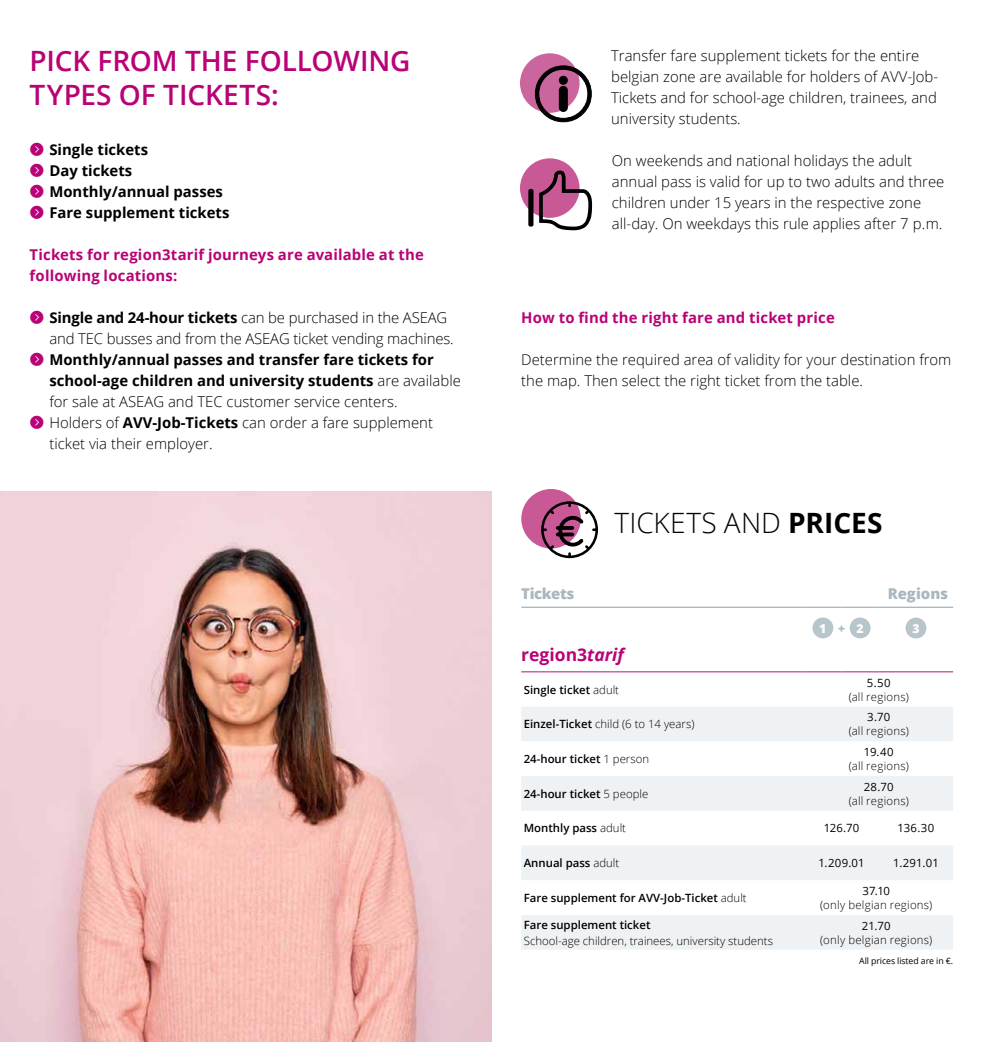
<style>
.page{position:relative;width:983px;height:1042px;background:#fff}
.page>*{position:absolute;margin:0;border:0;box-sizing:border-box;transform-origin:0 0}
.t1{font:600 28px/33.6px "Open Sans";letter-spacing:-.005em;color:#b90276}
.t2{font:300 28px "Open Sans";letter-spacing:.01em;color:#000}
.t3{font:700 17.5px "Open Sans";color:#b90276}
.t4{font:300 14.88px/21px "Open Sans";color:#000}
.t5{font:700 14.88px/21px "Open Sans";letter-spacing:.01em;color:#b90276}
.t6{font:700 14.88px/21px "Open Sans";color:#000}
.t7{font:800 14.88px "Open Sans";letter-spacing:-.015em;color:#a9b7bf}
.t8{font:800 12.25px "Open Sans";color:#fff}
.t9{font:800 12.25px "Open Sans";color:#a9b7bf}
.t10{font:600 11.38px "Open Sans";color:#000}
.t11{font:300 11.38px "Open Sans";letter-spacing:.02em;color:#000}
.t12{font:300 11.38px "Open Sans";color:#000}
.t13{font:11.38px "Open Sans";letter-spacing:.015em;color:#000}
.t14{font:8.75px "Open Sans";letter-spacing:-.01em;color:#000}
.s1{font-weight:700}
.s2{font-style:italic}
.s3{font-weight:300}
.s4{font-weight:600}
</style>
<div class="page">
<img style="left:0;top:491px;width:491px;height:551px">
<div style="left:520px;top:53px;width:59px;height:60px;background:#cb659e;border-radius:50%"></div>
<svg style="left:534px;top:65px;width:58px;height:58px"></svg>
<div style="left:520px;top:158px;width:59px;height:60px;background:#c85996;border-radius:50%"></div>
<svg style="left:539px;top:171px;width:53px;height:59px"></svg>
<svg style="left:528px;top:189px;width:5px;height:38px"></svg>
<svg style="left:521px;top:672px;width:431px;height:1px"></svg>
<svg style="left:521px;top:707px;width:431px;height:242px;fill:#eff2f4"></svg>
<hr style="left:521px;top:607px;width:283px;height:1px;background:#a9b7bf">
<hr style="left:804px;top:607px;width:37px;height:1px;background:#a9b7bf">
<hr style="left:841px;top:607px;width:37px;height:1px;background:#a9b7bf">
<hr style="left:878px;top:607px;width:74px;height:1px;background:#a9b7bf">
<hr style="left:804px;top:671px;width:37px;height:1px;background:#c54c8f">
<hr style="left:841px;top:671px;width:37px;height:1px;background:#c54c8f">
<hr style="left:878px;top:671px;width:74px;height:1px;background:#c54c8f">
<hr style="left:521px;top:671px;width:283px;height:1px;background:#c54c8f">
<div style="left:812px;top:617px;width:21px;height:21px;background:#b9c5cd;border-radius:50%"></div>
<div style="left:849px;top:617px;width:21px;height:21px;background:#b9c5cd;border-radius:50%"></div>
<div style="left:905px;top:617px;width:21px;height:21px;background:#b9c5cd;border-radius:50%"></div>
<div style="left:521px;top:489px;width:59px;height:59px;background:#c85996;border-radius:50%"></div>
<svg style="left:541px;top:501px;width:57px;height:57px"></svg>
<h1 class="t1" style="left:30px;top:44px;width:382px">PICK FROM THE FOLLOWING<br>TYPES OF TICKETS:</h1>
<p class="t6" style="left:49px;top:139px;width:181px">Single tickets<br>Day tickets<br>Monthly/annual passes<br>Fare supplement tickets</p>
<p class="t5" style="left:30px;top:244px;width:395px">Tickets for region3tarif journeys are available at the following locations:</p>
<p class="t4" style="left:49px;top:307px;width:406px"><span class="s1">Single and 24-hour tickets</span> can be purchased in the ASEAG and TEC busses and from the ASEAG ticket vending machines.</p>
<p class="t4" style="left:49px;top:349px;width:413px"><span class="s1">Monthly/annual passes and transfer fare tickets for school-age children and university students</span> are available for sale at ASEAG and TEC customer service centers.<br>Holders of <span class="s1">AVV-Job-Tickets</span> can order a fare supplement ticket via their employer.</p>
<p class="t4" style="left:611px;top:44px;width:328px">Transfer fare supplement tickets for the entire belgian zone are available for holders of AVV-Job-Tickets and for school-age children, trainees, and university students.</p>
<p class="t4" style="left:611px;top:149px;width:334px">On weekends and national holidays the adult annual pass is valid for up to two adults and three children under 15 years in the respective zone all-day. On weekdays this rule applies after 7 p.m.</p>
<p class="t5" style="left:521px;top:307px;width:315px">How to find the right fare and ticket price</p>
<p class="t4" style="left:521px;top:349px;width:431px">Determine the required area of validity for your destination from the map. Then select the right ticket from the table.</p>
<h1 class="t2" style="left:614px;top:504px;width:269px">TICKETS AND <span class="s1">PRICES</span></h1>
<p class="t7" style="left:521px;top:582px;width:55px">Tickets</p>
<p class="t7" style="left:887px;top:582px;width:62px">Regions</p>
<p class="t8" style="left:819px;top:619px;width:9px">1</p>
<p class="t8" style="left:856px;top:619px;width:9px">2</p>
<p class="t8" style="left:912px;top:619px;width:9px">3</p>
<p class="t3" style="left:521px;top:642px;width:104px">region3<span class="s2">tarif</span></p>
<p class="t10" style="left:523px;top:682px;width:97px">Single ticket <span class="s3">adult</span></p>
<p class="t9" style="left:838px;top:619px;width:8px">+</p>
<p class="t13" style="left:866px;top:675px;width:25px">5.50</p>
<p class="t11" style="left:848px;top:689px;width:62px">(all regions)</p>
<p class="t12" style="left:523px;top:716px;width:172px"><span class="s4">Einzel-Ticket</span> child (6 to 14 years)</p>
<p class="t10" style="left:523px;top:751px;width:127px">24-hour ticket <span class="s3">1 person</span></p>
<p class="t10" style="left:523px;top:786px;width:126px">24-hour ticket <span class="s3">5 people</span></p>
<p class="t13" style="left:867px;top:709px;width:24px">3.70</p>
<p class="t11" style="left:848px;top:723px;width:62px">(all regions)</p>
<p class="t13" style="left:863px;top:744px;width:31px">19.40</p>
<p class="t11" style="left:848px;top:758px;width:62px">(all regions)</p>
<p class="t13" style="left:863px;top:779px;width:31px">28.70</p>
<p class="t11" style="left:848px;top:792px;width:62px">(all regions)</p>
<p class="t10" style="left:523px;top:820px;width:104px">Monthly pass <span class="s3">adult</span></p>
<p class="t13" style="left:823px;top:820px;width:37px">126.70</p>
<p class="t13" style="left:897px;top:820px;width:38px">136.30</p>
<p class="t10" style="left:523px;top:855px;width:97px">Annual pass <span class="s3">adult</span></p>
<p class="t13" style="left:818px;top:855px;width:48px">1.209.01</p>
<p class="t13" style="left:892px;top:855px;width:47px">1.291.01</p>
<p class="t10" style="left:523px;top:890px;width:224px">Fare supplement for AVV-Job-Ticket <span class="s3">adult</span></p>
<p class="t13" style="left:862px;top:883px;width:29px">37.10</p>
<p class="t11" style="left:820px;top:897px;width:113px">(only belgian regions)</p>
<p class="t10" style="left:523px;top:917px;width:128px">Fare supplement ticket</p>
<p class="t12" style="left:523px;top:932px;width:251px">School-age children, trainees, university students</p>
<p class="t13" style="left:861px;top:918px;width:30px">21.70</p>
<p class="t11" style="left:820px;top:931px;width:113px">(only belgian regions)</p>
<p class="t14" style="left:859px;top:955px;width:95px">All prices listed are in €.</p>
</div>
